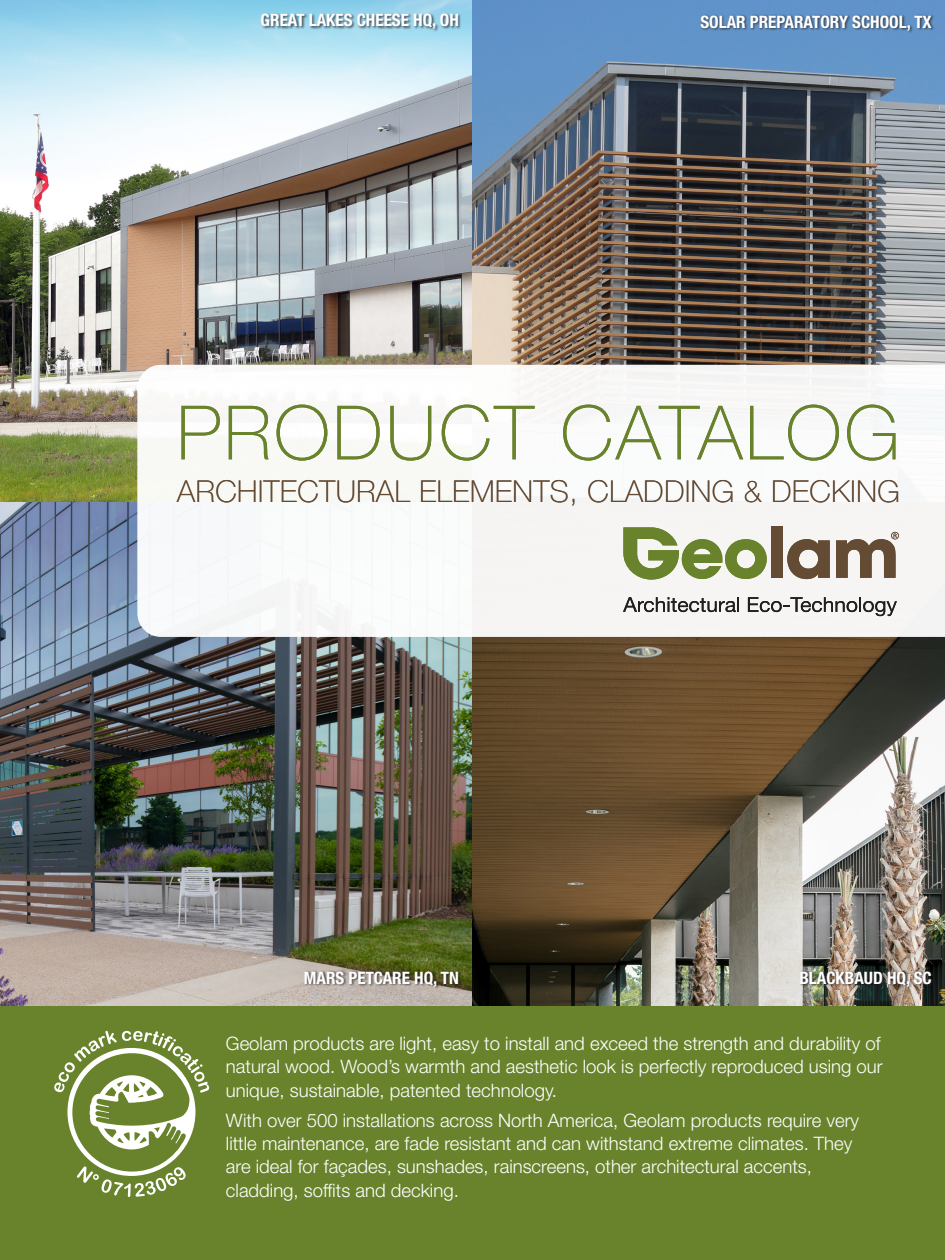
<style>
.page{position:relative;width:945px;height:1260px;background:#fff}
.page>*{position:absolute;margin:0;border:0;box-sizing:border-box;transform-origin:0 0}
.t1{font:100 74.9px "Helvetica Neue LT Std";letter-spacing:.04em;color:#69832c}
.t2{font:100 30.1px "Helvetica Neue LT Std";letter-spacing:.02em;color:#634b34}
.t3{font:300 18.55px/23.1px "Helvetica Neue LT Std";color:#fff;text-align:justify}
.t4{font:700 condensed 17.15px "Helvetica Neue LT Std";color:#fff}
</style>
<div class="page">
<div style="left:0;top:999px;width:945px;height:261px;background:#69832c"></div>
<svg style="left:54px;top:1031px;width:155px;height:166px"></svg>
<img style="left:0;top:0;width:945px;height:1005px">
<svg style="left:137px;top:365px;width:808px;height:272px"></svg>
<div style="left:261px;top:12px;width:200px;height:21px;background:#231f20;opacity:.75"></div>
<div style="left:700px;top:14px;width:235px;height:20px;background:#231f20;opacity:.75"></div>
<div style="left:304px;top:970px;width:157px;height:20px;background:#231f20;opacity:.75"></div>
<div style="left:800px;top:970px;width:135px;height:20px;background:#231f20;opacity:.75"></div>
<svg style="left:623px;top:527px;width:144px;height:53px"></svg>
<div style="left:771px;top:527px;width:12px;height:51px;background:#634b34"></div>
<svg style="left:787px;top:539px;width:43px;height:40px"></svg>
<svg style="left:836px;top:532px;width:63px;height:46px"></svg>
<svg style="left:623px;top:597px;width:116px;height:15px"></svg>
<svg style="left:748px;top:597px;width:149px;height:19px"></svg>
<p class="t4" style="left:261px;top:10px;width:200px">GREAT LAKES CHEESE HQ, OH</p>
<p class="t4" style="left:700px;top:12px;width:233px">SOLAR PREPARATORY SCHOOL, TX</p>
<p class="t1" style="left:177px;top:390px;width:725px">PRODUCT CATALOG</p>
<p class="t2" style="left:177px;top:474px;width:724px">ARCHITECTURAL ELEMENTS, CLADDING &amp; DECKING</p>
<p class="t4" style="left:304px;top:967px;width:157px">MARS PETCARE HQ, TN</p>
<p class="t4" style="left:799px;top:967px;width:134px">BLACKBAUD HQ, SC</p>
<p class="t3" style="left:226px;top:1032px;width:658px">Geolam products are light, easy to install and exceed the strength and durability of natural wood. Wood’s warmth and aesthetic look is perfectly reproduced using our unique, sustainable, patented technology.</p>
<p class="t3" style="left:226px;top:1108px;width:635px;text-align:left">With over 500 installations across North America, Geolam products require very little maintenance, are fade resistant and can withstand extreme climates. They are ideal for façades, sunshades, rainscreens, other architectural accents, cladding, soffits and decking.</p>
</div>
